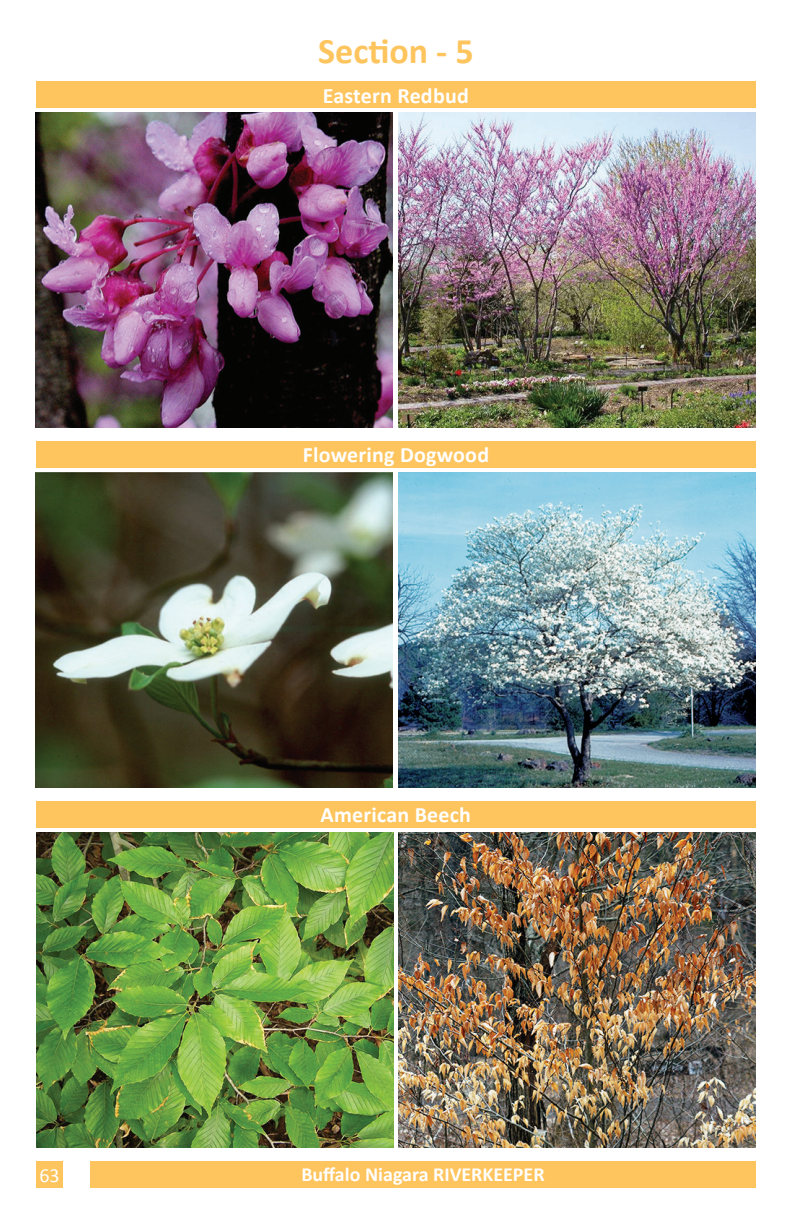
<style>
.page{position:relative;width:792px;height:1224px;background:#fff}
.page>*{position:absolute;margin:0;border:0;box-sizing:border-box;transform-origin:0 0}
.t1{font:700 36px "Calibri";color:#fec45d}
.Plant_Headings{font:700 22px "Calibri";letter-spacing:.01em;color:#fff}
.t2{font:700 20px "Calibri";color:#fff}
.t3{font:20px "Calibri";color:#fff}
</style>
<div class="page">
<div style="left:90px;top:1161px;width:666px;height:27px;background:#fec45d"></div>
<div style="left:36px;top:1161px;width:27px;height:27px;background:#fec45d"></div>
<div style="left:36px;top:801px;width:720px;height:27px;background:#fec45d"></div>
<div style="left:36px;top:81px;width:720px;height:27px;background:#fec45d"></div>
<div style="left:36px;top:441px;width:720px;height:27px;background:#fec45d"></div>
<img style="left:36px;top:112px;width:357px;height:315px">
<img style="left:399px;top:112px;width:357px;height:315px">
<img style="left:399px;top:472px;width:357px;height:315px">
<img style="left:36px;top:473px;width:357px;height:314px">
<img style="left:399px;top:833px;width:357px;height:315px">
<img style="left:37px;top:833px;width:357px;height:315px">
<p class="t1" style="left:318px;top:28px;width:157px">Section - 5</p>
<p class="Plant_Headings" style="left:323px;top:81px;width:148px">Eastern Redbud</p>
<p class="Plant_Headings" style="left:303px;top:441px;width:188px">Flowering Dogwood</p>
<p class="Plant_Headings" style="left:321px;top:801px;width:152px">American Beech</p>
<p class="t3" style="left:39px;top:1163px;width:22px">63</p>
<p class="t2" style="left:301px;top:1162px;width:245px">Buffalo Niagara RIVERKEEPER</p>
</div>
